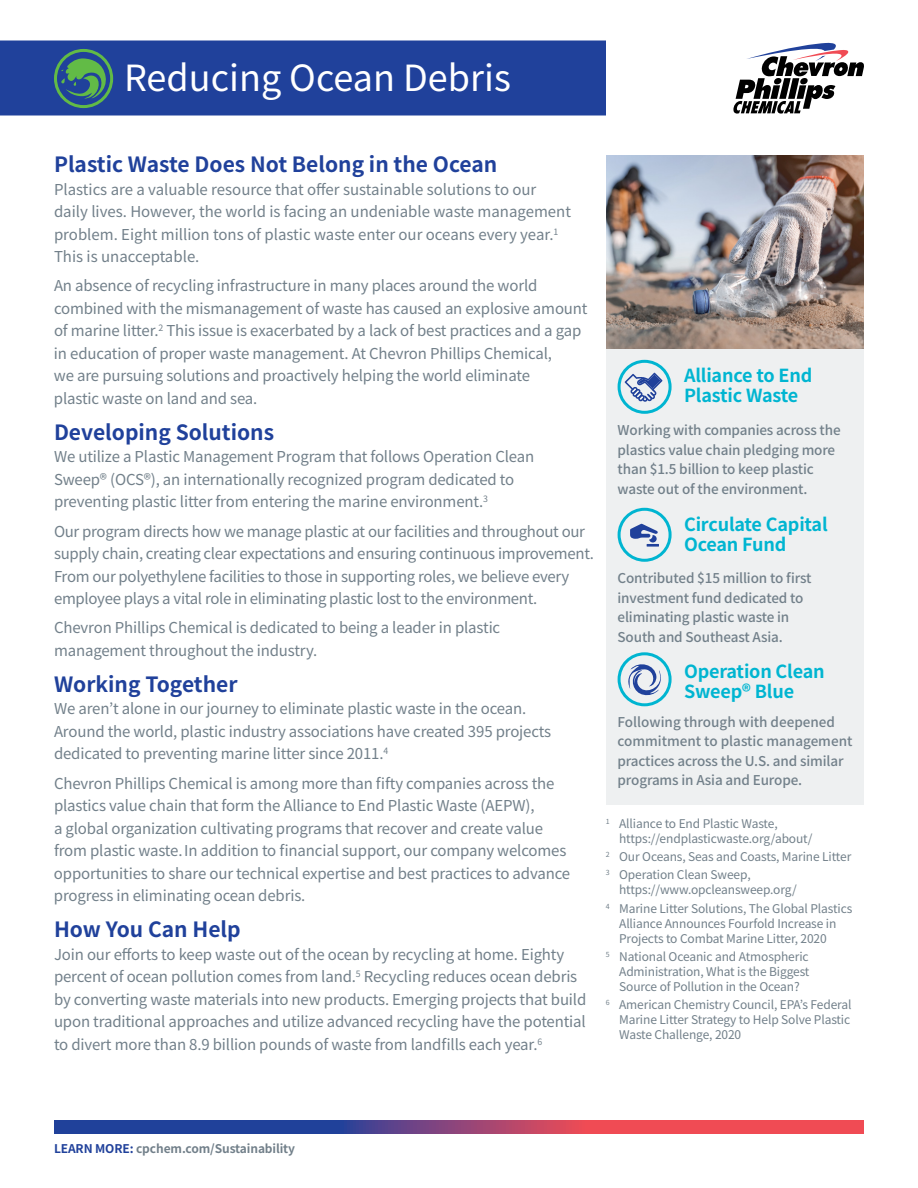
<style>
.page{position:relative;width:918px;height:1188px;background:#fff}
.page>*{position:absolute;margin:0;border:0;box-sizing:border-box;transform-origin:0 0}
.t1{font:36px "Noto Sans JP";color:#fff}
.t2{font:700 21px "Noto Sans JP";color:#20419b}
.t3{font:700 18px/19.5px "Noto Sans JP";letter-spacing:-.01em;color:#00b5d1}
.t4{font:15px/22.5px "Noto Sans JP";letter-spacing:-.01em;color:#72808a}
.t5{font:500 13.5px/19.5px "Noto Sans JP";letter-spacing:-.01em;color:#72808a}
.t6{font:12px/15px "Noto Sans JP";letter-spacing:-.01em;color:#72808a}
.t7{font:700 12px "Noto Sans JP";letter-spacing:-.01em;color:#72808a}
.s1{color:#20419b}
</style>
<div class="page">
<div style="left:0;top:40px;width:606px;height:76px;background:#20419b"></div>
<svg style="left:733px;top:42px;width:131px;height:72px"></svg>
<img style="left:606px;top:155px;width:258px;height:194px">
<div style="left:606px;top:349px;width:258px;height:456px;background:#eef0f1"></div>
<div style="left:618px;top:360px;width:54px;height:54px;border:3px solid #00b5d1;border-radius:50%"></div>
<svg style="left:625px;top:373px;width:37px;height:29px"></svg>
<div style="left:618px;top:508px;width:54px;height:54px;border:3px solid #00b5d1;border-radius:50%"></div>
<svg style="left:630px;top:524px;width:29px;height:23px"></svg>
<div style="left:618px;top:652px;width:54px;height:54px;border:3px solid #00b5d1;border-radius:50%"></div>
<svg style="left:622px;top:660px;width:40px;height:36px"></svg>
<div style="left:54px;top:49px;width:59px;height:59px;border:3px solid #62bb46;border-radius:50%"></div>
<svg style="left:59px;top:58px;width:49px;height:41px"></svg>
<svg style="left:54px;top:1120px;width:810px;height:14px;background:#894577"></svg>
<h1 class="t1" style="left:124px;top:57px;width:388px">Reducing Ocean Debris</h1>
<h2 class="t2" style="left:54px;top:152px;width:445px">Plastic Waste Does Not Belong in the Ocean</h2>
<p class="t4" style="left:54px;top:178px;width:519px">Plastics are a valuable resource that offer sustainable solutions to our daily lives. However, the world is facing an undeniable waste management problem. Eight million tons of plastic waste enter our oceans every year.<sup>1<br></sup>This is unacceptable.</p>
<p class="t4" style="left:54px;top:275px;width:535px">An absence of recycling infrastructure in many places around the world combined with the mismanagement of waste has caused an explosive amount of marine litter.<sup>2</sup> This issue is exacerbated by a lack of best practices and a gap in education of proper waste management. At Chevron Phillips Chemical,<br>we are pursuing solutions and proactively helping the world eliminate<br>plastic waste on land and sea.</p>
<h2 class="t2" style="left:54px;top:420px;width:222px">Developing Solutions</h2>
<p class="t4" style="left:54px;top:446px;width:482px">We utilize a Plastic Management Program that follows Operation Clean<br>Sweep® (OCS®), an internationally recognized program dedicated to preventing plastic litter from entering the marine environment.<sup>3</sup></p>
<p class="t4" style="left:54px;top:520px;width:542px">Our program directs how we manage plastic at our facilities and throughout our supply chain, creating clear expectations and ensuring continuous improvement.<br>From our polyethylene facilities to those in supporting roles, we believe every employee plays a vital role in eliminating plastic lost to the environment.</p>
<p class="t4" style="left:54px;top:617px;width:448px">Chevron Phillips Chemical is dedicated to being a leader in plastic management throughout the industry.</p>
<h2 class="t2" style="left:54px;top:672px;width:185px">Working Together</h2>
<p class="t4" style="left:54px;top:698px;width:499px">We aren’t alone in our journey to eliminate plastic waste in the ocean.<br>Around the world, plastic industry associations have created 395 projects dedicated to preventing marine litter since 2011.<sup>4</sup></p>
<p class="t4" style="left:54px;top:772px;width:518px">Chevron Phillips Chemical is among more than fifty companies across the plastics value chain that form the Alliance to End Plastic Waste (AEPW),<br>a global organization cultivating programs that recover and create value from plastic waste.In addition to financial support, our company welcomes opportunities to share our technical expertise and best practices to advance progress in eliminating ocean debris.</p>
<h2 class="t2" style="left:54px;top:917px;width:188px">How You Can Help</h2>
<p class="t4" style="left:54px;top:943px;width:534px">Join our efforts to keep waste out of the ocean by recycling at home. Eighty percent of ocean pollution comes from land.<sup>5</sup> Recycling reduces ocean debris by converting waste materials into new products. Emerging projects that build upon traditional approaches and utilize advanced recycling have the potential to divert more than 8.9 billion pounds of waste from landfills each year.<sup>6</sup></p>
<p class="t3" style="left:684px;top:366px;width:130px">Alliance to End<br>Plastic Waste</p>
<p class="t5" style="left:618px;top:421px;width:225px">Working with companies across the plastics value chain pledging more than $1.5 billion to keep plastic waste out of the environment.</p>
<p class="t3" style="left:684px;top:516px;width:145px">Circulate Capital<br>Ocean Fund</p>
<p class="t5" style="left:618px;top:569px;width:195px">Contributed $15 million to first investment fund dedicated to eliminating plastic waste in<br>South and Southeast Asia.</p>
<p class="t3" style="left:684px;top:662px;width:142px">Operation Clean<br>Sweep® Blue</p>
<p class="t5" style="left:618px;top:712px;width:236px">Following through with deepened commitment to plastic management practices across the U.S. and similar programs in Asia and Europe.</p>
<p class="t6" style="left:619px;top:816px;width:195px;text-indent:-13px"><sup>1</sup> Alliance to End Plastic Waste, https://endplasticwaste.org/about/</p>
<p class="t6" style="left:606px;top:848px;width:247px;line-height:18.3px"><sup>2</sup> Our Oceans, Seas and Coasts, Marine Litter<br><sup>3</sup> Operation Clean Sweep,</p>
<p class="t6" style="left:606px;top:881px;width:248px;line-height:18.3px;text-indent:13px">https://www.opcleansweep.org/<br><sup>4</sup> Marine Litter Solutions, The Global Plastics</p>
<p class="t6" style="left:619px;top:916px;width:219px">Alliance Announces Fourfold Increase in<br>Projects to Combat Marine Litter, 2020</p>
<p class="t6" style="left:619px;top:949px;width:192px;text-align:justify;text-indent:-14px"><sup>5</sup> National Oceanic and Atmospheric Administration, What is the Biggest Source of Pollution in the Ocean?</p>
<p class="t6" style="left:619px;top:997px;width:234px;text-align:justify;text-indent:-13px"><sup>6</sup> American Chemistry Council, EPA’s Federal Marine Litter Strategy to Help Solve Plastic Waste Challenge, 2020</p>
<p class="t7" style="left:54px;top:1142px;width:243px"><span class="s1">LEARN MORE:</span> cpchem.com/Sustainability</p>
</div>
